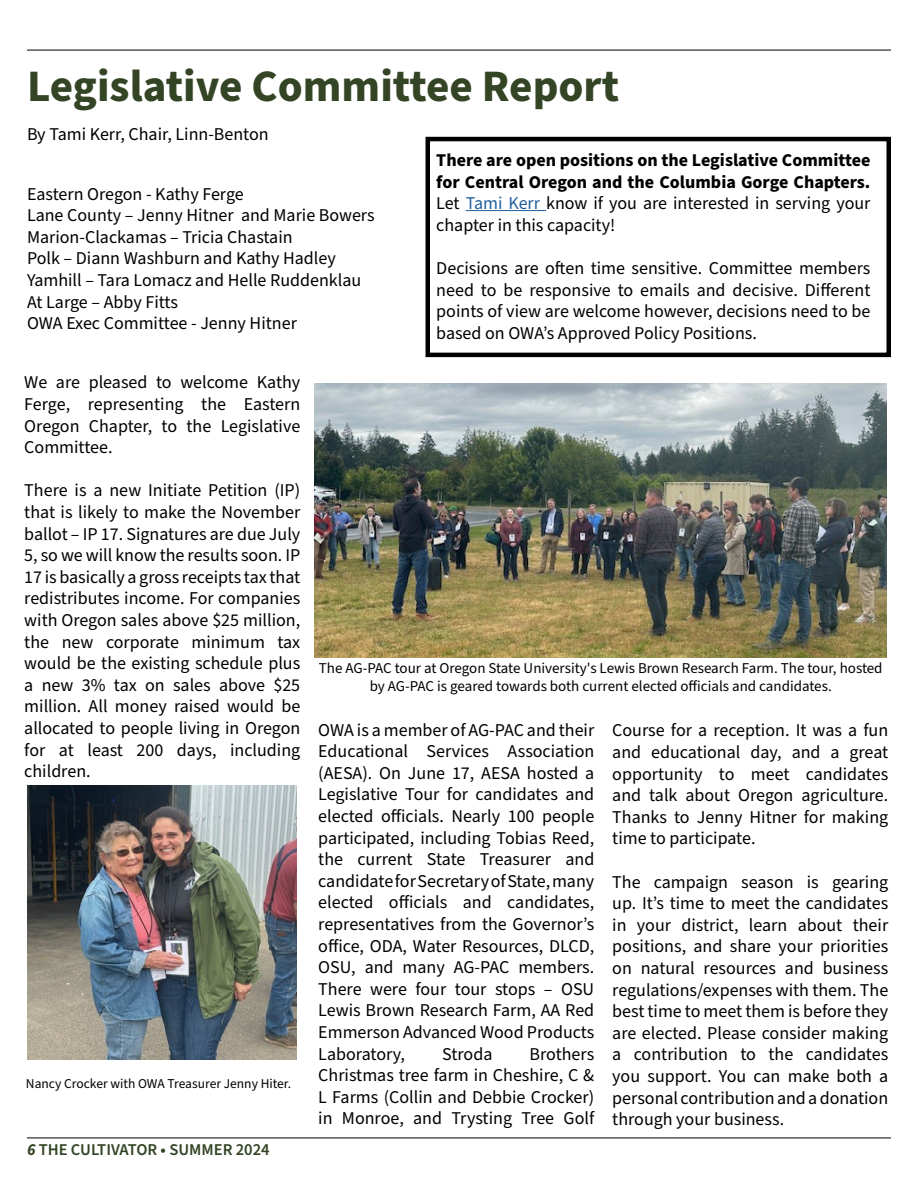
<style>
.page{position:relative;width:918px;height:1188px;background:#fff}
.page>*{position:absolute;margin:0;border:0;box-sizing:border-box;transform-origin:0 0}
.t1{font:700 45px "Source Sans Pro";color:#334525}
.t2{font:18px/21.6px "Source Sans Pro";color:#000;text-align:justify}
.t3{font:700 18px/21.6px "Source Sans Pro";color:#000;text-align:justify}
.t4{font:600 16.5px "Source Sans Pro";color:#334525}
.t5{font:15px/18px "Source Sans Pro";color:#000;text-align:center}
.t6{font:13.5px "Source Sans Pro";color:#000}
.s1{font-weight:400}
.s2{font-weight:400;color:#215e9e}
.s3{font-weight:700;font-style:italic}
</style>
<div class="page">
<hr style="left:27px;top:1138px;width:864px;height:1px;background:#000">
<hr style="left:27px;top:50px;width:864px;height:1px;background:#000">
<div style="left:426px;top:137px;width:465px;height:220px;border:4px solid #000"></div>
<hr style="left:466px;top:210px;width:80px;height:1px;background:#215e9e">
<img style="left:315px;top:383px;width:571px;height:275px">
<img style="left:28px;top:786px;width:269px;height:274px">
<h1 class="t1" style="left:27px;top:55px;width:594px">Legislative Committee Report</h1>
<p class="t2" style="left:27px;top:124px;width:243px">By Tami Kerr, Chair, Linn-Benton</p>
<p class="t2" style="left:27px;top:183px;width:349px;text-align:left">Eastern Oregon - Kathy Ferge<br>Lane County – Jenny Hitner and Marie Bowers Marion-Clackamas – Tricia Chastain<br>Polk – Diann Washburn and Kathy Hadley Yamhill – Tara Lomacz and Helle Ruddenklau At Large – Abby Fitts<br>OWA Exec Committee - Jenny Hitner</p>
<p class="t3" style="left:436px;top:150px;width:436px">There are open positions on the Legislative Committee for Central Oregon and the Columbia Gorge Chapters.<br><span class="s1">Let</span> <span class="s2">Tami Kerr</span> <span class="s1">know if you are interested in serving your chapter in this capacity!</span></p>
<p class="t2" style="left:436px;top:258px;width:436px">Decisions are often time sensitive. Committee members need to be responsive to emails and decisive. Different points of view are welcome however, decisions need to be based on OWA’s Approved Policy Positions.</p>
<p class="t2" style="left:24px;top:372px;width:278px">We are pleased to welcome Kathy Ferge, representing the Eastern Oregon Chapter, to the Legislative Committee.</p>
<p class="t2" style="left:24px;top:480px;width:278px">There is a new Initiate Petition (IP) that is likely to make the November ballot – IP 17. Signatures are due July 5, so we will know the results soon. IP 17 is basically a gross receipts tax that redistributes income. For companies with Oregon sales above $25 million, the new corporate minimum tax would be the existing schedule plus a new 3% tax on sales above $25 million. All money raised would be allocated to people living in Oregon for at least 200 days, including children.</p>
<p class="t6" style="left:26px;top:1074px;width:267px">Nancy Crocker with OWA Treasurer Jenny Hiter.</p>
<p class="t4" style="left:27px;top:1139px;width:244px"><span class="s3">6</span> THE CULTIVATOR • SUMMER 2024</p>
<p class="t5" style="left:319px;top:659px;width:565px">The AG-PAC tour at Oregon State University's Lewis Brown Research Farm. The tour, hosted by AG-PAC is geared towards both current elected officials and candidates.</p>
<p class="t2" style="left:318px;top:719px;width:278px">OWA is a member of AG-PAC and their Educational Services Association (AESA). On June 17, AESA hosted a Legislative Tour for candidates and elected officials. Nearly 100 people participated, including Tobias Reed, the current State Treasurer and candidate for Secretary of State, many elected officials and candidates, representatives from the Governor’s office, ODA, Water Resources, DLCD, OSU, and many AG-PAC members.<br>There were four tour stops – OSU Lewis Brown Research Farm, AA Red Emmerson Advanced Wood Products Laboratory,</p>
<p class="t2" style="left:318px;top:1043px;width:278px;text-indent:211px">Brothers Christmas tree farm in Cheshire, C &amp; L Farms (Collin and Debbie Crocker) in Monroe, and Trysting Tree Golf</p>
<p class="t2" style="left:442px;top:1043px;width:52px">Stroda</p>
<p class="t2" style="left:612px;top:720px;width:278px">Course for a reception. It was a fun and educational day, and a great opportunity to meet candidates and talk about Oregon agriculture.<br>Thanks to Jenny Hitner for making time to participate.</p>
<p class="t2" style="left:612px;top:871px;width:278px">The campaign season is gearing up. It’s time to meet the candidates in your district, learn about their positions, and share your priorities on natural resources and business regulations/expenses with them. The best time to meet them is before they are elected. Please consider making a contribution to the candidates you support. You can make both a personal contribution and a donation through your business.</p>
</div>
